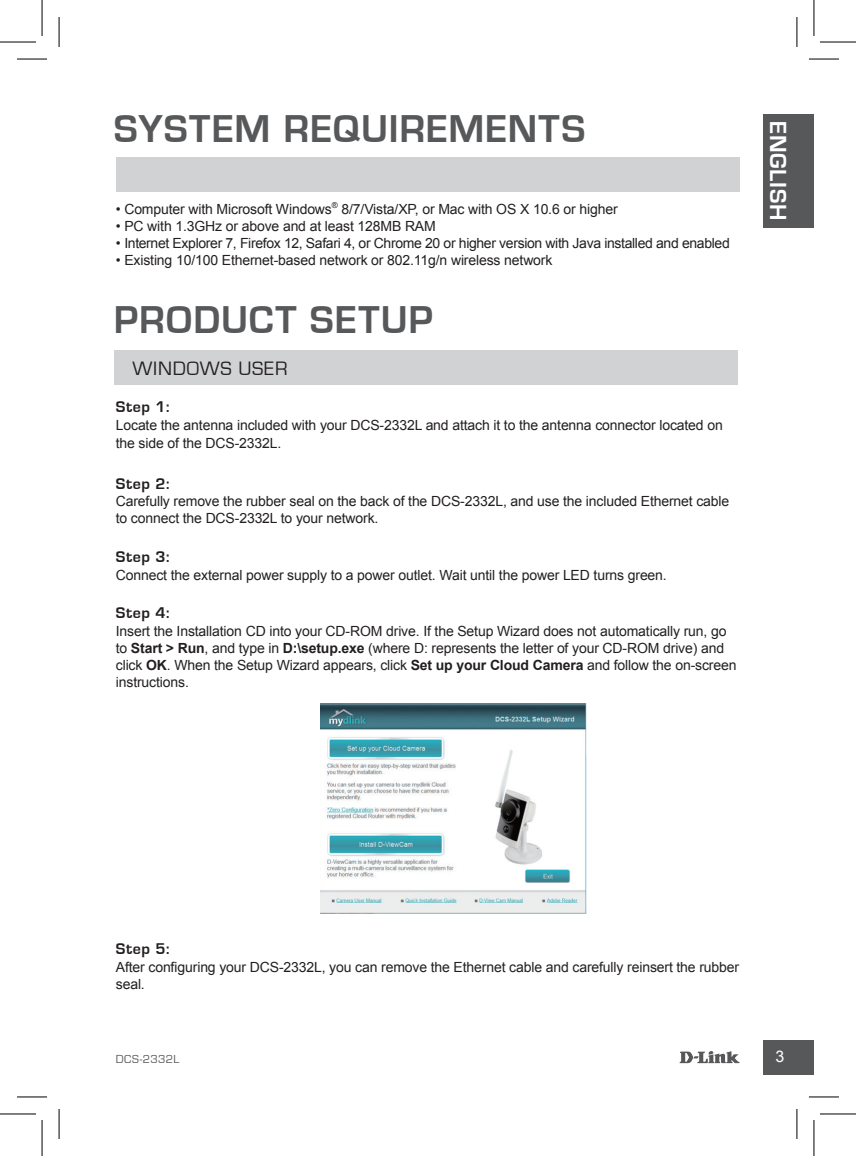
<style>
.page{position:relative;width:856px;height:1156px;background:#fff}
.page>*{position:absolute;margin:0;border:0;box-sizing:border-box;transform-origin:0 0}
.t1{font:700 40px "Eurostile";letter-spacing:.03em;color:#57585a}
.t2{font:700 24px "Eurostile";letter-spacing:.025em;color:#fff}
.t3{font:20px "Eurostile";letter-spacing:.04em;color:#231f20}
.t4{font:700 16px "Eurostile";letter-spacing:.04em;color:#231f20}
.t5{font:16px "Arial";color:#fff}
.t6{font:14px/16.8px "Arial";letter-spacing:-.01em;color:#231f20}
.t7{font:12px "Eurostile";letter-spacing:.03em;color:#57585a}
.t8{font:8.2px "Arial";color:#231f20}
.s1{font-weight:700}
</style>
<div class="page">
<svg style="left:679px;top:1051px;width:60px;height:12px"></svg>
<div style="left:762px;top:1040px;width:51px;height:34px;background:#57585a"></div>
<div style="left:762px;top:114px;width:51px;height:114px;background:#57585a"></div>
<div style="left:114px;top:350px;width:623px;height:34px;background:#d1d2d4"></div>
<div style="left:116px;top:158px;width:623px;height:34px;background:#d1d2d4"></div>
<img style="left:321px;top:703px;width:265px;height:210px">
<hr style="left:17px;top:59px;width:30px;height:1px;background:#000">
<hr style="left:808px;top:59px;width:30px;height:1px;background:#000">
<hr style="left:17px;top:1096px;width:30px;height:1px;background:#000">
<hr style="left:808px;top:1096px;width:30px;height:1px;background:#000">
<hr style="left:59px;top:17px;width:1px;height:30px;background:#000">
<hr style="left:59px;top:1108px;width:1px;height:30px;background:#000">
<hr style="left:796px;top:17px;width:1px;height:30px;background:#000">
<hr style="left:796px;top:1108px;width:1px;height:30px;background:#000">
<hr style="left:0;top:42px;width:36px;height:1px;background:#000">
<hr style="left:819px;top:42px;width:36px;height:1px;background:#000">
<hr style="left:0;top:1113px;width:36px;height:1px;background:#000">
<hr style="left:819px;top:1113px;width:36px;height:1px;background:#000">
<hr style="left:42px;top:0;width:1px;height:36px;background:#000">
<hr style="left:42px;top:1119px;width:1px;height:36px;background:#000">
<hr style="left:813px;top:0;width:1px;height:36px;background:#000">
<hr style="left:813px;top:1119px;width:1px;height:36px;background:#000">
<h1 class="t1" style="left:114px;top:107px;width:77px">SYSTEM</h1>
<h1 class="t1" style="left:283px;top:107px;width:53px">REQUIREMENTS</h1>
<p class="t6" style="left:116px;top:201px;width:217px">• Computer with Microsoft Windows</p>
<p class="t8" style="left:331px;top:199px;width:8px">®</p>
<p class="t6" style="left:341px;top:201px;width:277px">8/7/Vista/XP, or Mac with OS X 10.6 or higher</p>
<p class="t6" style="left:116px;top:218px;width:321px">• PC with 1.3GHz or above and at least 128MB RAM</p>
<p class="t6" style="left:116px;top:235px;width:615px">• Internet Explorer 7, Firefox 12, Safari 4, or Chrome 20 or higher version with Java installed and enabled</p>
<p class="t6" style="left:116px;top:251px;width:438px">• Existing 10/100 Ethernet-based network or 802.11g/n wireless network</p>
<h1 class="t1" style="left:114px;top:298px;width:320px">PRODUCT SETUP</h1>
<h3 class="t3" style="left:132px;top:357px;width:119px">WINDOWS USER</h3>
<p class="t4" style="left:116px;top:398px;width:55px">STEP 1:</p>
<p class="t6" style="left:116px;top:415px;width:608px;line-height:18.8px">Locate the antenna included with your DCS-2332L and attach it to the antenna connector located on the side of the DCS-2332L.</p>
<p class="t4" style="left:116px;top:475px;width:55px">STEP 2:</p>
<p class="t6" style="left:116px;top:493px;width:614px">Carefully remove the rubber seal on the back of the DCS-2332L, and use the included Ethernet cable to connect the DCS-2332L to your network.</p>
<p class="t4" style="left:116px;top:548px;width:55px">STEP 3:</p>
<p class="t6" style="left:116px;top:567px;width:552px">Connect the external power supply to a power outlet. Wait until the power LED turns green.</p>
<p class="t4" style="left:116px;top:604px;width:55px">STEP 4:</p>
<p class="t6" style="left:116px;top:623px;width:622px">Insert the Installation CD into your CD-ROM drive. If the Setup Wizard does not automatically run, go to <span class="s1">Start &gt; Run</span>, and type in <span class="s1">D:\setup.exe</span> (where D: represents the letter of your CD-ROM drive) and click <span class="s1">OK</span>. When the Setup Wizard appears, click <span class="s1">Set up your Cloud Camera</span> and follow the on-screen instructions.</p>
<h2 class="t2" style="left:790px;top:121px;width:100px;rotate:90deg">ENGLISH</h2>
<p class="t4" style="left:116px;top:940px;width:55px">STEP 5:</p>
<p class="t6" style="left:116px;top:959px;width:624px">After configuring your DCS-2332L, you can remove the Ethernet cable and carefully reinsert the rubber seal.</p>
<p class="t7" style="left:116px;top:1052px;width:64px">DCS-2332L</p>
<p class="t5" style="left:775px;top:1046px;width:10px">3</p>
</div>
